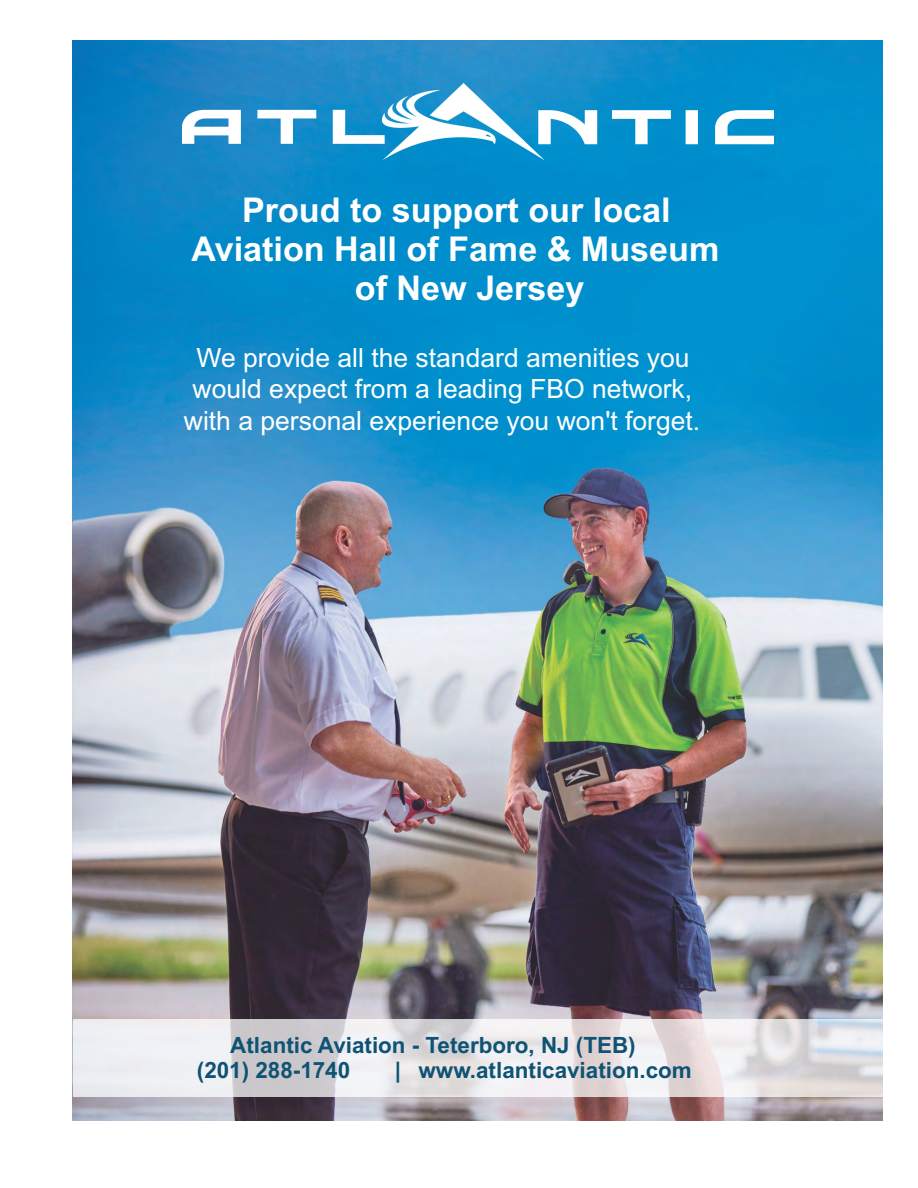
<style>
.page{position:relative;width:918px;height:1188px;background:#fff}
.page>*{position:absolute;margin:0;border:0;box-sizing:border-box;transform-origin:0 0}
.t1{font:700 34.2px "Arial";color:#fff}
.t2{font:26.55px/31.5px "Arial";color:#fff;text-align:center}
.t3{font:700 22.5px/25.8px "Arial";color:#0f5374}
</style>
<div class="page">
<img style="left:73px;top:41px;width:810px;height:1080px">
<img style="left:183px;top:83px;width:590px;height:77px">
<svg style="left:73px;top:1019px;width:810px;height:78px"></svg>
<p class="t1" style="left:242px;top:197px;width:430px">Proud to support our local</p>
<p class="t1" style="left:191px;top:236px;width:530px">Aviation Hall of Fame &amp; Museum</p>
<p class="t1" style="left:355px;top:275px;width:231px">of New Jersey</p>
<p class="t2" style="left:184px;top:344px;width:518px">We provide all the standard amenities you would expect from a leading FBO network, with a personal experience you won't forget.</p>
<p class="t3" style="left:197px;top:1034px;width:440px;text-indent:33px">Atlantic Aviation - Teterboro, NJ (TEB) (201) 288-1740</p>
<p class="t3" style="left:395px;top:1060px;width:298px">| www.atlanticaviation.com</p>
</div>
